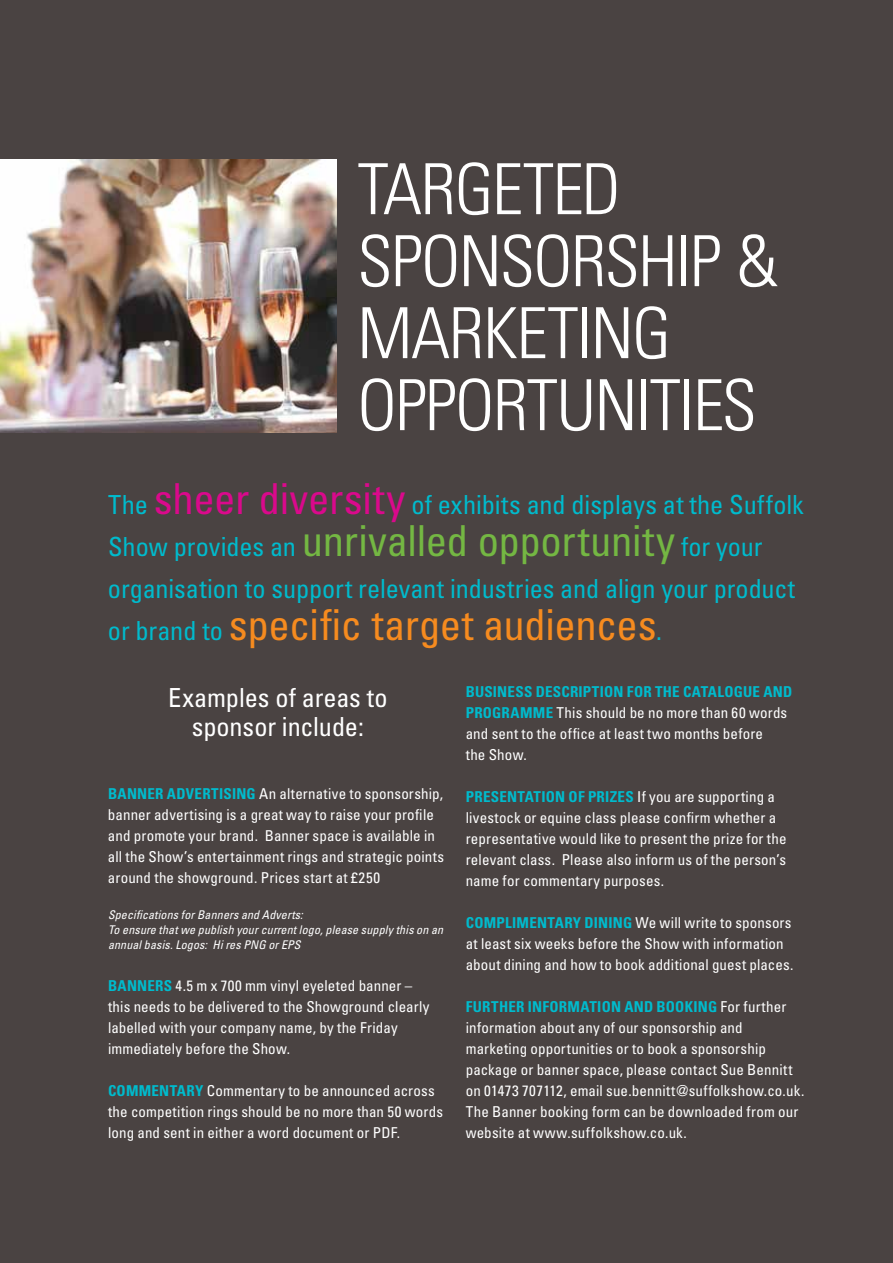
<style>
.page{position:relative;width:893px;height:1263px;background:#4a4342}
.page>*{position:absolute;margin:0;border:0;box-sizing:border-box;transform-origin:0 0}
.t1{font:300 condensed 70.5px/72px "Univers";letter-spacing:-.025em;color:#fff}
.t2{font:condensed 42.75px "Univers";letter-spacing:-.01em;color:#f68b1f}
.t3{font:condensed 26.25px/42px "Univers";letter-spacing:-.005em;color:#00bbcd}
.t4{font:condensed 26.25px/28.5px "Univers";color:#fff;text-align:center}
.t5{font:condensed 15px/21px "Univers";letter-spacing:.01em;color:#fff}
.t6{font:italic condensed 12px/15px "Univers";letter-spacing:.015em;color:#fff}
.s1{font-size:42.75px;color:#da098c}
.s2{font-size:42.75px;color:#74b743}
.s3{font-size:26.25px;color:#00bbcd}
.s4{font-weight:700;color:#00bbcd}
</style>
<div class="page">
<img style="left:0;top:159px;width:337px;height:273px">
<h1 class="t1" style="left:357px;top:152px;width:423px">TARGETED<br>SPONSORSHIP &amp;<br>MARKETING<br>OPPORTUNITIES</h1>
<h3 class="t3" style="left:108px;top:483px;width:697px">The <span class="s1">sheer diversity</span> of exhibits and displays at the Suffolk<br>Show provides an <span class="s2">unrivalled opportunity</span> for your organisation to support relevant industries and align your product</h3>
<h2 class="t2" style="left:108px;top:597px;width:556px"><span class="s3">or brand to</span> specific target audiences<span class="s3">.</span></h2>
<h3 class="t4" style="left:168px;top:683px;width:221px">Examples of areas to sponsor include:</h3>
<p class="t5" style="left:108px;top:782px;width:338px"><span class="s4">BANNER ADVERTISING</span> An alternative to sponsorship, banner advertising is a great way to raise your profile and promote your brand. Banner space is available in all the Show’s entertainment rings and strategic points around the showground. Prices start at £250</p>
<p class="t6" style="left:108px;top:907px;width:337px">Specifications for Banners and Adverts:<br>To ensure that we publish your current logo, please supply this on an annual basis. Logos: Hi res PNG or EPS</p>
<p class="t5" style="left:108px;top:974px;width:323px"><span class="s4">BANNERS</span> 4.5 m x 700 mm vinyl eyeleted banner – this needs to be delivered to the Showground clearly labelled with your company name, by the Friday immediately before the Show.</p>
<p class="t5" style="left:108px;top:1079px;width:337px"><span class="s4">COMMENTARY</span> Commentary to be announced across the competition rings should be no more than 50 words long and sent in either a word document or PDF.</p>
<p class="t5" style="left:466px;top:681px;width:328px"><span class="s4">BUSINESS DESCRIPTION FOR THE CATALOGUE AND PROGRAMME</span> This should be no more than 60 words and sent to the office at least two months before<br>the Show.</p>
<p class="t5" style="left:466px;top:786px;width:322px"><span class="s4">PRESENTATION OF PRIZES</span> If you are supporting a livestock or equine class please confirm whether a representative would like to present the prize for the relevant class. Please also inform us of the person’s name for commentary purposes.</p>
<p class="t5" style="left:466px;top:912px;width:329px"><span class="s4">COMPLIMENTARY DINING</span> We will write to sponsors at least six weeks before the Show with information about dining and how to book additional guest places.</p>
<p class="t5" style="left:466px;top:996px;width:340px"><span class="s4">FURTHER INFORMATION AND BOOKING</span> For further information about any of our sponsorship and marketing opportunities or to book a sponsorship package or banner space, please contact Sue Bennitt on 01473 707112, email sue.bennitt@suffolkshow.co.uk.<br>The Banner booking form can be downloaded from our website at www.suffolkshow.co.uk.</p>
</div>
